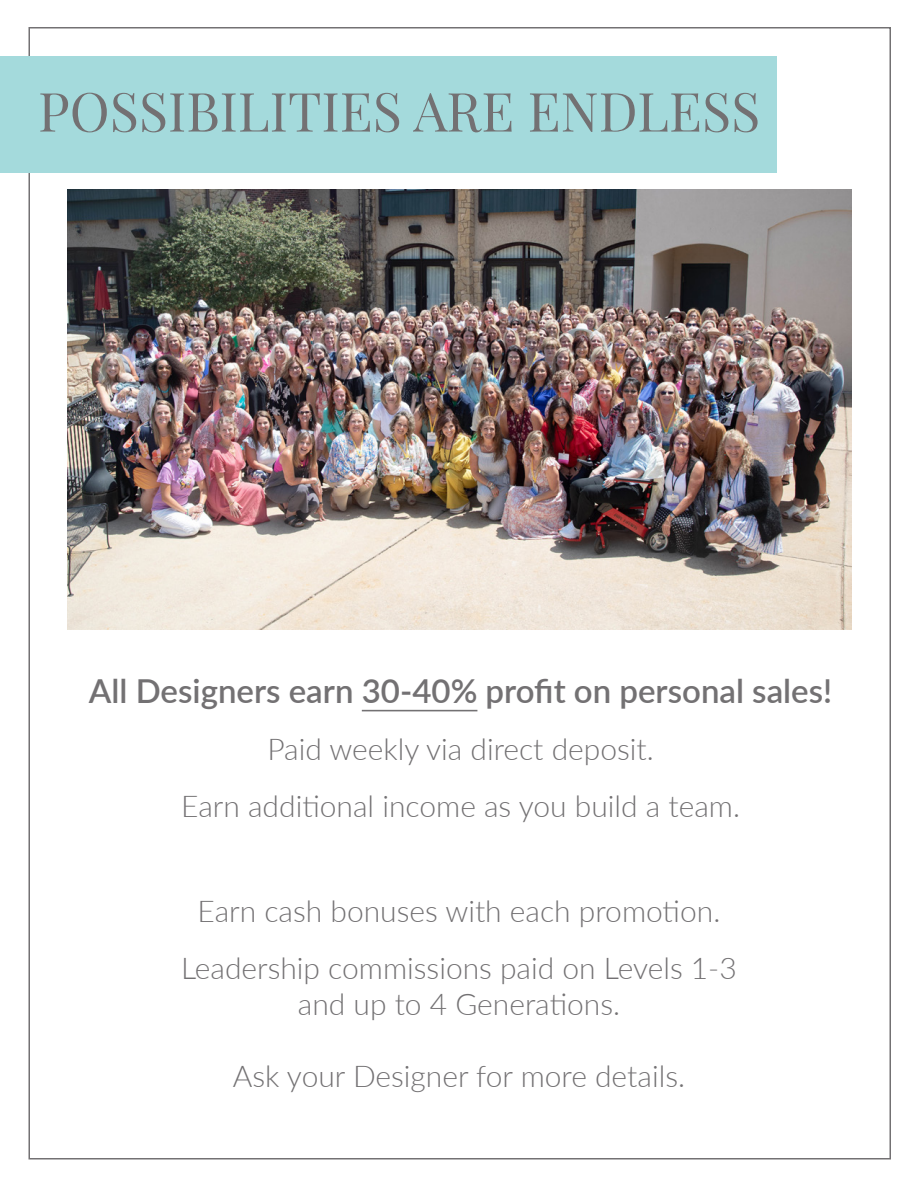
<style>
.page{position:relative;width:918px;height:1188px;background:#fff}
.page>*{position:absolute;margin:0;border:0;box-sizing:border-box;transform-origin:0 0}
.t1{font:54px "Playfair Display";color:#737173}
.t2{font:600 33px "Lato";color:#737173}
.t3{font:300 30px/57px "Lato";color:#737173;text-align:center}
</style>
<div class="page">
<hr style="left:362px;top:710px;width:115px;height:1px;background:#737173">
<div style="left:0;top:56px;width:777px;height:116px;background:#a4dadc"></div>
<img style="left:68px;top:190px;width:784px;height:440px">
<h1 class="t1" style="left:38px;top:69px;width:724px">POSSIBILITIES ARE ENDLESS</h1>
<p class="t2" style="left:89px;top:667px;width:745px">All Designers earn 30-40% profit on personal sales!</p>
<p class="t3" style="left:181px;top:720px;width:560px">Paid weekly via direct deposit.<br>Earn additional income as you build a team.</p>
<p class="t3" style="left:181px;top:882px;width:557px">Earn cash bonuses with each promotion.<br>Leadership commissions paid on Levels 1-3</p>
<p class="t3" style="left:298px;top:975px;width:324px">and up to 4 Generations.</p>
<p class="t3" style="left:233px;top:1047px;width:454px">Ask your Designer for more details.</p>
</div>
